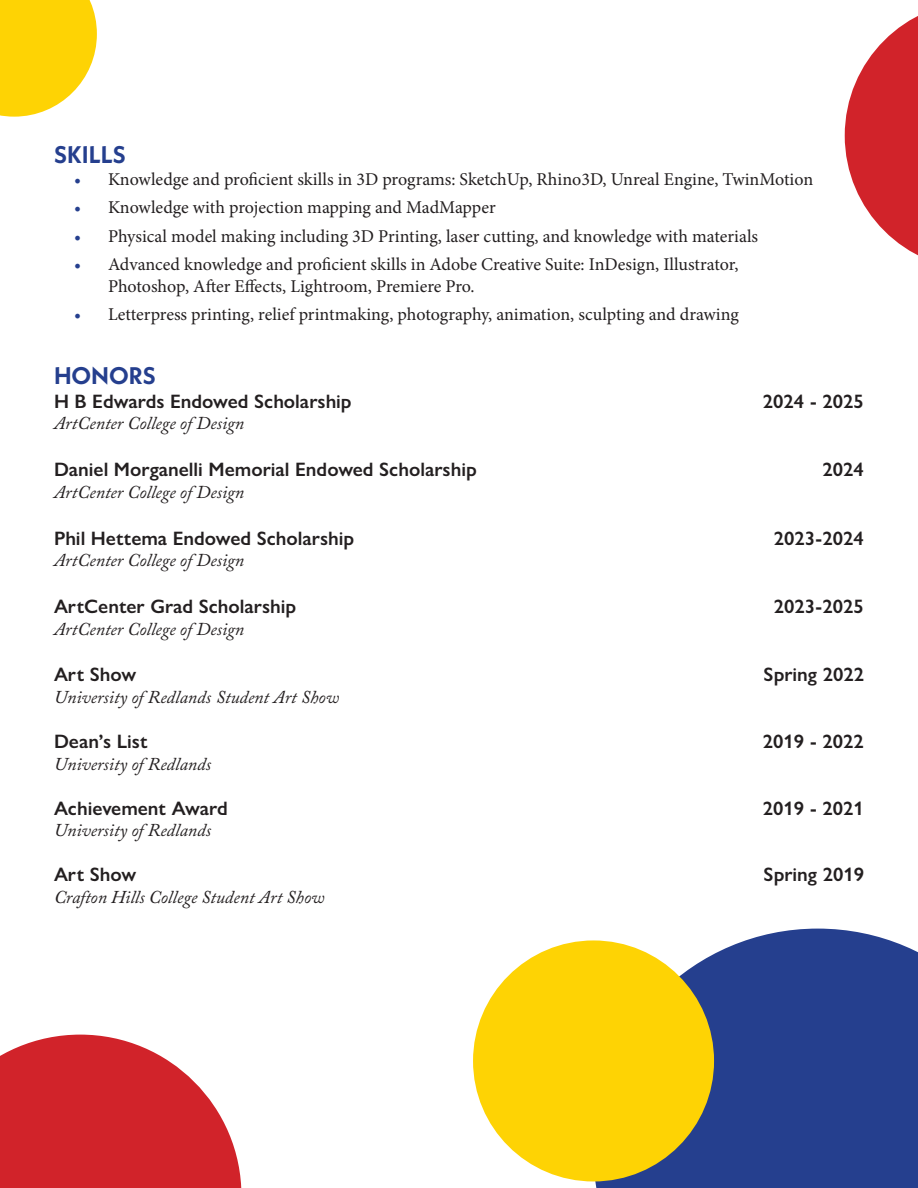
<style>
.page{position:relative;width:918px;height:1188px;background:#fff}
.page>*{position:absolute;margin:0;border:0;box-sizing:border-box;transform-origin:0 0}
.t1{font:700 24px "Neue Kabel";color:#253f8e}
.t2{font:600 19.5px "Gill Sans Nova";color:#231f20}
.t3{font:18px/21.6px "Minion Pro";color:#231f20}
.t4{font:italic 18px "Adobe Caslon Pro";color:#231f20}
.s1{color:#253f8e}
</style>
<div class="page">
<svg style="left:0;top:0;width:97px;height:117px;background:#fed927"></svg>
<svg style="left:0;top:1035px;width:241px;height:153px"></svg>
<svg style="left:594px;top:929px;width:324px;height:259px;background:#354d96"></svg>
<div style="left:473px;top:940px;width:241px;height:241px;background:#fed304;border-radius:50%"></div>
<svg style="left:845px;top:16px;width:73px;height:240px"></svg>
<p class="t1" style="left:54px;top:140px;width:73px">SKILLS</p>
<p class="t3" style="left:74px;top:169px;width:740px"><span class="s1">•</span> Knowledge and proficient skills in 3D programs: SketchUp, Rhino3D, Unreal Engine, TwinMotion</p>
<p class="t3" style="left:74px;top:197px;width:423px"><span class="s1">•</span> Knowledge with projection mapping and MadMapper</p>
<p class="t3" style="left:74px;top:225px;width:685px"><span class="s1">•</span> Physical model making including 3D Printing, laser cutting, and knowledge with materials</p>
<p class="t3" style="left:108px;top:254px;width:632px;text-indent:-34px"><span class="s1">•</span> Advanced knowledge and proficient skills in Adobe Creative Suite: InDesign, Illustrator,<br>Photoshop, After Effects, Lightroom, Premiere Pro.</p>
<p class="t3" style="left:74px;top:304px;width:666px"><span class="s1">•</span> Letterpress printing, relief printmaking, photography, animation, sculpting and drawing</p>
<p class="t1" style="left:54px;top:361px;width:103px">HONORS</p>
<p class="t2" style="left:54px;top:389px;width:299px">H B Edwards Endowed Scholarship</p>
<p class="t2" style="left:763px;top:389px;width:103px">2024 - 2025</p>
<p class="t4" style="left:54px;top:413px;width:192px">ArtCenter College of Design</p>
<p class="t2" style="left:54px;top:458px;width:424px">Daniel Morganelli Memorial Endowed Scholarship</p>
<p class="t2" style="left:823px;top:458px;width:43px">2024</p>
<p class="t4" style="left:54px;top:481px;width:192px">ArtCenter College of Design</p>
<p class="t2" style="left:54px;top:526px;width:302px">Phil Hettema Endowed Scholarship</p>
<p class="t2" style="left:774px;top:526px;width:92px">2023-2024</p>
<p class="t4" style="left:54px;top:549px;width:192px">ArtCenter College of Design</p>
<p class="t2" style="left:54px;top:594px;width:244px">ArtCenter Grad Scholarship</p>
<p class="t2" style="left:774px;top:594px;width:92px">2023-2025</p>
<p class="t4" style="left:54px;top:618px;width:192px">ArtCenter College of Design</p>
<p class="t2" style="left:54px;top:663px;width:84px">Art Show</p>
<p class="t2" style="left:764px;top:663px;width:102px">Spring 2022</p>
<p class="t4" style="left:54px;top:686px;width:287px">University of Redlands Student Art Show</p>
<p class="t2" style="left:54px;top:729px;width:95px">Dean’s List</p>
<p class="t2" style="left:763px;top:729px;width:103px">2019 - 2022</p>
<p class="t4" style="left:54px;top:753px;width:158px">University of Redlands</p>
<p class="t2" style="left:54px;top:796px;width:175px">Achievement Award</p>
<p class="t2" style="left:763px;top:796px;width:103px">2019 - 2021</p>
<p class="t4" style="left:54px;top:819px;width:158px">University of Redlands</p>
<p class="t2" style="left:54px;top:863px;width:84px">Art Show</p>
<p class="t2" style="left:764px;top:863px;width:102px">Spring 2019</p>
<p class="t4" style="left:54px;top:886px;width:272px">Crafton Hills College Student Art Show</p>
</div>
